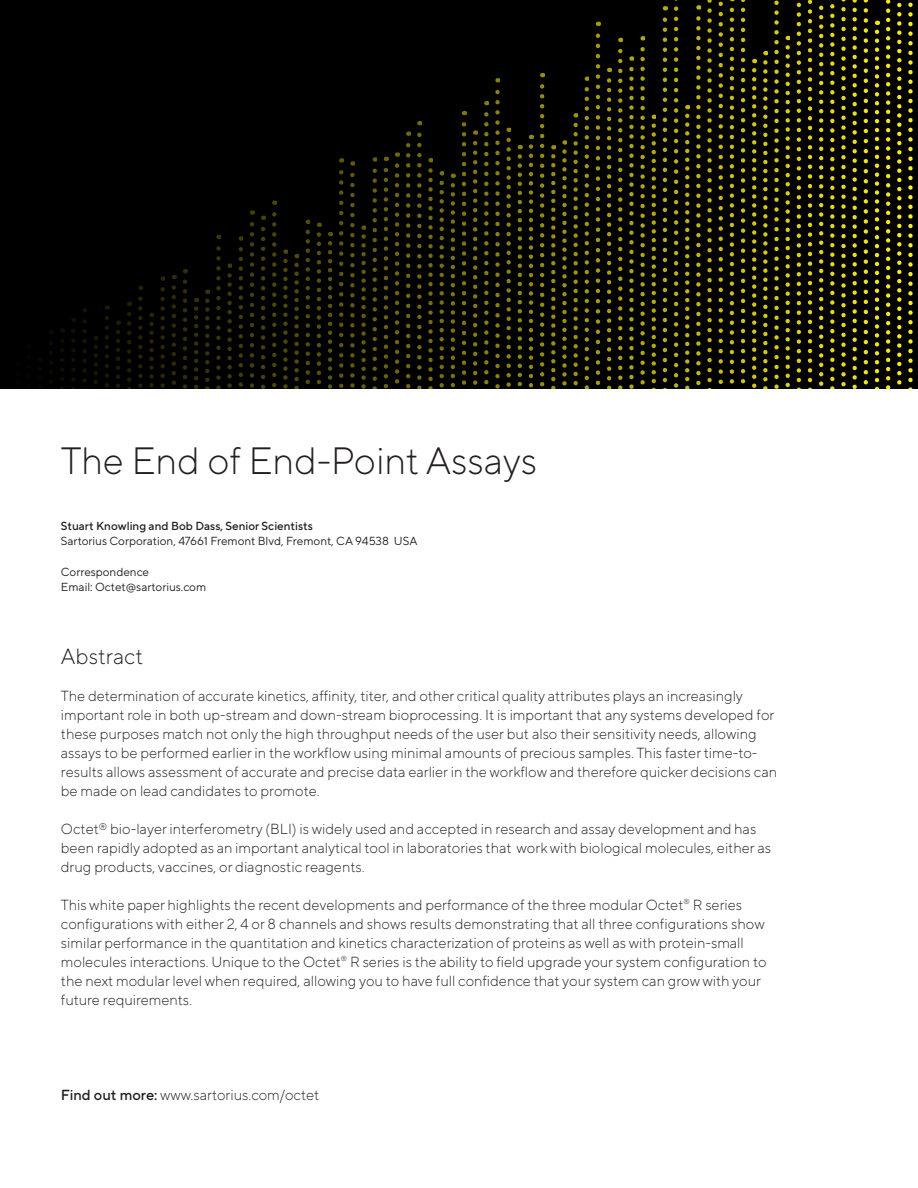
<style>
.page{position:relative;width:918px;height:1188px;background:#fff}
.page>*{position:absolute;margin:0;border:0;box-sizing:border-box;transform-origin:0 0}
.t1{font:300 38.1px "TT Norms Pro";color:#231f20}
.t2{font:300 21.9px "TT Norms Pro";color:#231f20}
.t3{font:300 14.7px/19px "TT Norms Pro";color:#231f20}
.t4{font:11.7px/15.1px "TT Norms Pro";color:#231f20}
.t5{font:500 11.7px "TT Norms Pro";color:#231f20}
.s1{font-weight:500}
</style>
<div class="page">
<div style="left:0;top:0;width:918px;height:389px;background:#000"></div>
<svg style="left:49px;top:343px;width:4px;height:40px"></svg>
<svg style="left:60px;top:341px;width:4px;height:48px"></svg>
<svg style="left:71px;top:331px;width:4px;height:58px"></svg>
<svg style="left:82px;top:321px;width:5px;height:68px"></svg>
<svg style="left:94px;top:347px;width:4px;height:42px"></svg>
<svg style="left:105px;top:318px;width:4px;height:69px"></svg>
<svg style="left:116px;top:332px;width:4px;height:56px"></svg>
<svg style="left:127px;top:314px;width:4px;height:75px"></svg>
<svg style="left:138px;top:299px;width:5px;height:89px"></svg>
<svg style="left:149px;top:324px;width:5px;height:64px"></svg>
<svg style="left:160px;top:289px;width:5px;height:99px"></svg>
<svg style="left:172px;top:287px;width:4px;height:98px"></svg>
<svg style="left:183px;top:282px;width:4px;height:107px"></svg>
<svg style="left:194px;top:309px;width:4px;height:80px"></svg>
<svg style="left:205px;top:301px;width:4px;height:88px"></svg>
<svg style="left:216px;top:248px;width:5px;height:141px"></svg>
<svg style="left:227px;top:275px;width:5px;height:113px"></svg>
<svg style="left:239px;top:249px;width:4px;height:138px"></svg>
<svg style="left:250px;top:224px;width:4px;height:164px"></svg>
<svg style="left:261px;top:229px;width:4px;height:160px"></svg>
<svg style="left:272px;top:214px;width:4px;height:174px"></svg>
<svg style="left:283px;top:261px;width:5px;height:128px"></svg>
<svg style="left:294px;top:265px;width:5px;height:124px"></svg>
<svg style="left:306px;top:232px;width:4px;height:152px"></svg>
<svg style="left:317px;top:234px;width:4px;height:151px"></svg>
<svg style="left:328px;top:243px;width:4px;height:146px"></svg>
<svg style="left:339px;top:172px;width:4px;height:216px"></svg>
<svg style="left:350px;top:175px;width:5px;height:213px"></svg>
<svg style="left:361px;top:236px;width:5px;height:153px"></svg>
<svg style="left:373px;top:171px;width:4px;height:218px"></svg>
<svg style="left:384px;top:170px;width:4px;height:219px"></svg>
<svg style="left:395px;top:166px;width:4px;height:218px"></svg>
<svg style="left:406px;top:145px;width:4px;height:244px"></svg>
<svg style="left:417px;top:135px;width:5px;height:254px"></svg>
<svg style="left:428px;top:170px;width:5px;height:219px"></svg>
<svg style="left:440px;top:183px;width:4px;height:205px"></svg>
<svg style="left:451px;top:185px;width:4px;height:203px"></svg>
<svg style="left:462px;top:124px;width:4px;height:261px"></svg>
<svg style="left:473px;top:143px;width:4px;height:242px"></svg>
<svg style="left:484px;top:114px;width:5px;height:271px"></svg>
<svg style="left:495px;top:92px;width:5px;height:297px"></svg>
<svg style="left:506px;top:140px;width:5px;height:247px"></svg>
<svg style="left:518px;top:156px;width:4px;height:231px"></svg>
<svg style="left:529px;top:147px;width:4px;height:241px"></svg>
<svg style="left:540px;top:86px;width:4px;height:301px"></svg>
<svg style="left:551px;top:156px;width:4px;height:233px"></svg>
<svg style="left:562px;top:151px;width:5px;height:235px"></svg>
<svg style="left:573px;top:125px;width:5px;height:261px"></svg>
<svg style="left:585px;top:89px;width:4px;height:300px"></svg>
<svg style="left:596px;top:36px;width:4px;height:349px"></svg>
<svg style="left:607px;top:80px;width:4px;height:309px"></svg>
<svg style="left:618px;top:51px;width:4px;height:338px"></svg>
<svg style="left:629px;top:69px;width:5px;height:320px"></svg>
<svg style="left:640px;top:49px;width:5px;height:336px"></svg>
<svg style="left:652px;top:126px;width:4px;height:263px"></svg>
<svg style="left:663px;top:20px;width:4px;height:369px"></svg>
<svg style="left:674px;top:0;width:4px;height:388px"></svg>
<svg style="left:685px;top:116px;width:4px;height:273px"></svg>
<svg style="left:696px;top:18px;width:5px;height:368px"></svg>
<svg style="left:707px;top:1px;width:5px;height:388px"></svg>
<svg style="left:719px;top:1px;width:4px;height:383px"></svg>
<svg style="left:730px;top:10px;width:4px;height:374px"></svg>
<svg style="left:741px;top:0;width:4px;height:384px"></svg>
<svg style="left:752px;top:70px;width:4px;height:318px"></svg>
<svg style="left:763px;top:62px;width:5px;height:327px"></svg>
<svg style="left:774px;top:0;width:5px;height:389px"></svg>
<svg style="left:786px;top:47px;width:4px;height:341px"></svg>
<svg style="left:797px;top:2px;width:4px;height:387px"></svg>
<svg style="left:808px;top:0;width:4px;height:389px"></svg>
<svg style="left:819px;top:8px;width:4px;height:378px"></svg>
<svg style="left:830px;top:4px;width:5px;height:385px"></svg>
<svg style="left:841px;top:0;width:5px;height:387px"></svg>
<svg style="left:852px;top:0;width:5px;height:389px"></svg>
<svg style="left:864px;top:0;width:4px;height:385px"></svg>
<svg style="left:875px;top:32px;width:4px;height:357px"></svg>
<svg style="left:886px;top:1px;width:4px;height:388px"></svg>
<svg style="left:897px;top:2px;width:5px;height:383px"></svg>
<svg style="left:908px;top:2px;width:5px;height:387px"></svg>
<h1 class="t1" style="left:61px;top:434px;width:478px">The End of End-Point Assays</h1>
<p class="t5" style="left:61px;top:518px;width:253px">Stuart Knowling and Bob Dass, Senior Scientists</p>
<p class="t4" style="left:61px;top:533px;width:358px">Sartorius Corporation, 47661 Fremont Blvd, Fremont, CA 94538 USA</p>
<p class="t4" style="left:61px;top:563px;width:147px">Correspondence<br>Email: Octet@sartorius.com</p>
<h2 class="t2" style="left:61px;top:641px;width:84px">Abstract</h2>
<p class="t3" style="left:61px;top:685px;width:718px">The determination of accurate kinetics, affinity, titer, and other critical quality attributes plays an increasingly important role in both up-stream and down-stream bioprocessing. It is important that any systems developed for these purposes match not only the high throughput needs of the user but also their sensitivity needs, allowing assays to be performed earlier in the workflow using minimal amounts of precious samples. This faster time-to&shy;results allows assessment of accurate and precise data earlier in the workflow and therefore quicker decisions can be made on lead candidates to promote.</p>
<p class="t3" style="left:61px;top:818px;width:712px">Octet<sup>®</sup> bio-layer interferometry (BLI) is widely used and accepted in research and assay development and has been rapidly adopted as an important analytical tool in laboratories that work with biological molecules, either as drug products, vaccines, or diagnostic reagents.</p>
<p class="t3" style="left:61px;top:894px;width:707px">This white paper highlights the recent developments and performance of the three modular Octet<sup>®</sup> R series configurations with either 2, 4 or 8 channels and shows results demonstrating that all three configurations show similar performance in the quantitation and kinetics characterization of proteins as well as with protein-small molecules interactions. Unique to the Octet<sup>®</sup> R series is the ability to field upgrade your system configuration to the next modular level when required, allowing you to have full confidence that your system can grow with your future requirements.</p>
<p class="t3" style="left:61px;top:1085px;width:260px"><span class="s1">Find out more:</span> www.sartorius.com/octet</p>
</div>
